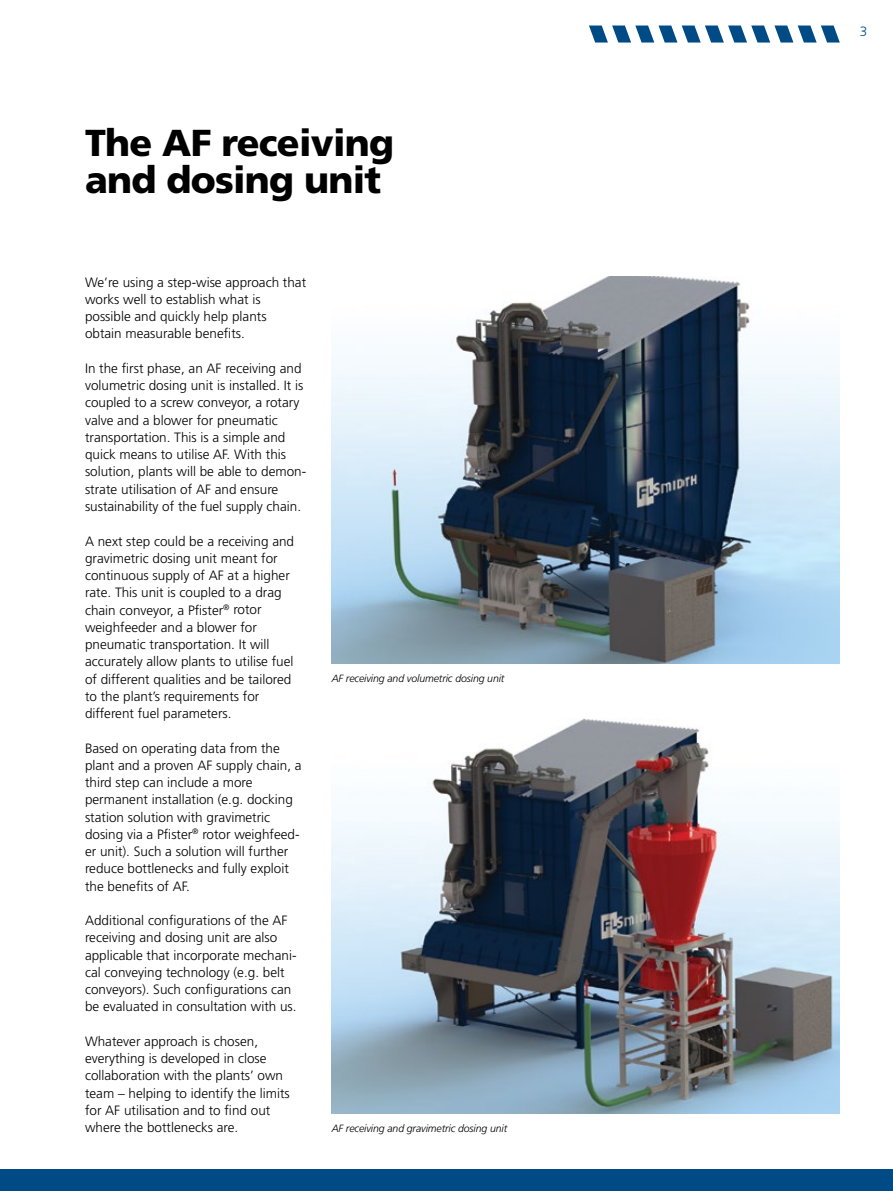
<style>
.page{position:relative;width:893px;height:1191px;background:#fff}
.page>*{position:absolute;margin:0;border:0;box-sizing:border-box;transform-origin:0 0}
.t1{font:900 37.5px/37.5px "Frutiger LT Std";letter-spacing:-.02em;color:#000}
.t2{font:300 13.5px/17.2px "Frutiger LT Std";color:#000}
.t3{font:300 13.5px "Frutiger LT Std";color:#004b85}
.t4{font:italic 300 10.5px "Frutiger LT Std";letter-spacing:-.01em;color:#000}
</style>
<div class="page">
<div style="left:0;top:1169px;width:893px;height:22px;background:#004b85"></div>
<img style="left:332px;top:718px;width:507px;height:395px">
<img style="left:332px;top:276px;width:507px;height:388px">
<svg style="left:589px;top:26px;width:251px;height:17px"></svg>
<h1 class="t1" style="left:85px;top:124px;width:311px">The AF receiving and dosing unit</h1>
<p class="t2" style="left:85px;top:273px;width:223px">We’re using a step-wise approach that works well to establish what is possible and quickly help plants obtain measurable benefits.</p>
<p class="t2" style="left:85px;top:360px;width:223px">In the first phase, an AF receiving and volumetric dosing unit is installed. It is coupled to a screw conveyor, a rotary valve and a blower for pneumatic transportation. This is a simple and quick means to utilise AF. With this solution, plants will be able to demon&shy;strate utilisation of AF and ensure sustainability of the fuel supply chain.</p>
<p class="t2" style="left:85px;top:532px;width:211px">A next step could be a receiving and gravimetric dosing unit meant for continuous supply of AF at a higher rate. This unit is coupled to a drag chain conveyor, a Pfister<sup>®</sup> rotor weighfeeder and a blower for pneumatic transportation. It will accurately allow plants to utilise fuel of different qualities and be tailored to the plant’s requirements for different fuel parameters.</p>
<p class="t2" style="left:85px;top:739px;width:218px">Based on operating data from the plant and a proven AF supply chain, a third step can include a more permanent installation (e.g. docking station solution with gravimetric dosing via a Pfister<sup>®</sup> rotor weighfeed&shy;er unit). Such a solution will further reduce bottlenecks and fully exploit the benefits of AF.</p>
<p class="t2" style="left:85px;top:912px;width:213px">Additional configurations of the AF receiving and dosing unit are also applicable that incorporate mechani&shy;cal conveying technology (e.g. belt conveyors). Such configurations can be evaluated in consultation with us.</p>
<p class="t2" style="left:85px;top:1032px;width:206px">Whatever approach is chosen, everything is developed in close collaboration with the plants’ own team – helping to identify the limits for AF utilisation and to find out where the bottlenecks are.</p>
<p class="t4" style="left:332px;top:673px;width:174px">AF receiving and volumetric dosing unit</p>
<p class="t4" style="left:332px;top:1122px;width:177px">AF receiving and gravimetric dosing unit</p>
<p class="t3" style="left:860px;top:23px;width:9px">3</p>
</div>
